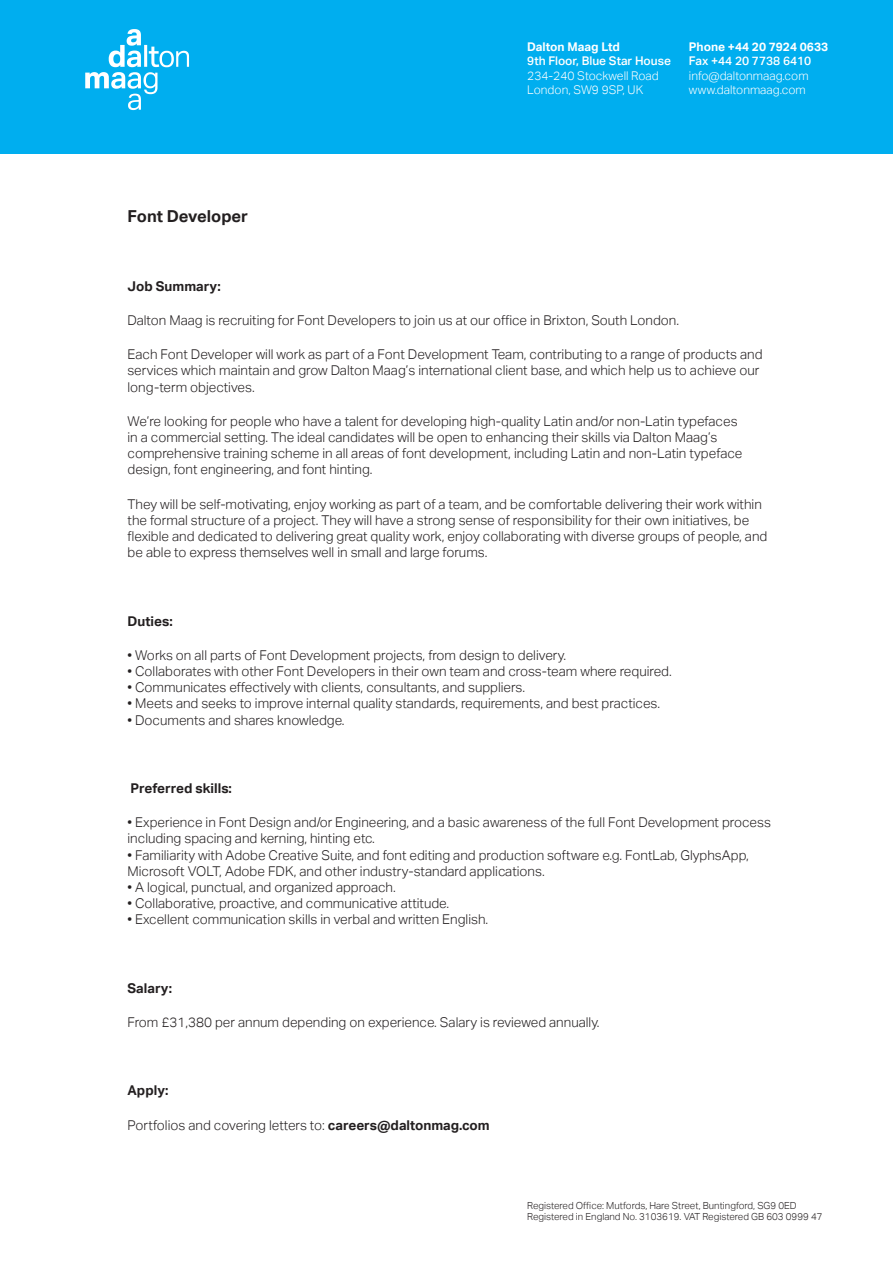
<style>
.page{position:relative;width:893px;height:1263px;background:#fff}
.page>*{position:absolute;margin:0;border:0;box-sizing:border-box;transform-origin:0 0}
.t1{font:81px "Da Ma Logo 2011";color:#fff}
.t2{font:700 16.5px "Aktiv Grotesk";color:#231f20}
.t3{font:300 13.5px/16.2px "Aktiv Grotesk";color:#231f20}
.t4{font:700 13.5px "Aktiv Grotesk";color:#231f20}
.t5{font:300 12px/14.4px "Aktiv Grotesk";color:#fff}
.t6{font:500 12px "Aktiv Grotesk";color:#fff}
.t7{font:700 12px "Aktiv Grotesk";color:#fff}
.t8{font:300 9.75px/11.7px "Aktiv Grotesk";color:#231f20}
.s1{font-weight:700}
</style>
<div class="page">
<div style="left:0;top:0;width:893px;height:154px;background:#00aeef"></div>
<h1 class="t1" style="left:128px;top:35px;width:125px">d</h1>
<p class="t2" style="left:128px;top:207px;width:122px">Font Developer</p>
<p class="t7" style="left:527px;top:40px;width:94px">Dalton Maag Ltd</p>
<p class="t6" style="left:527px;top:54px;width:145px">9th Floor, Blue Star House</p>
<p class="t5" style="left:527px;top:69px;width:133px">234-240 Stockwell Road<br>London, SW9 9SP, UK</p>
<p class="t7" style="left:689px;top:40px;width:141px">Phone +44 20 7924 0633</p>
<p class="t6" style="left:689px;top:54px;width:124px">Fax +44 20 7738 6410</p>
<p class="t5" style="left:689px;top:69px;width:121px">info@daltonmaag.com www.daltonmaag.com</p>
<p class="t4" style="left:128px;top:278px;width:95px">Job Summary:</p>
<p class="t3" style="left:128px;top:312px;width:553px">Dalton Maag is recruiting for Font Developers to join us at our office in Brixton, South London.</p>
<p class="t3" style="left:128px;top:346px;width:636px">Each Font Developer will work as part of a Font Development Team, contributing to a range of products and services which maintain and grow Dalton Maag’s international client base, and which help us to achieve our long-term objectives.</p>
<p class="t3" style="left:128px;top:413px;width:616px">We’re looking for people who have a talent for developing high-quality Latin and/or non-Latin typefaces in a commercial setting. The ideal candidates will be open to enhancing their skills via Dalton Maag’s comprehensive training scheme in all areas of font development, including Latin and non-Latin typeface design, font engineering, and font hinting.</p>
<p class="t3" style="left:128px;top:496px;width:641px">They will be self-motivating, enjoy working as part of a team, and be comfortable delivering their work within the formal structure of a project. They will have a strong sense of responsibility for their own initiatives, be flexible and dedicated to delivering great quality work, enjoy collaborating with diverse groups of people, and be able to express themselves well in small and large forums.</p>
<p class="t4" style="left:128px;top:613px;width:47px">Duties:</p>
<p class="t3" style="left:128px;top:647px;width:440px">• Works on all parts of Font Development projects, from design to delivery.</p>
<p class="t3" style="left:128px;top:663px;width:546px">• Collaborates with other Font Developers in their own team and cross-team where required.</p>
<p class="t3" style="left:128px;top:679px;width:399px">• Communicates effectively with clients, consultants, and suppliers.</p>
<p class="t3" style="left:128px;top:695px;width:534px">• Meets and seeks to improve internal quality standards, requirements, and best practices.</p>
<p class="t3" style="left:128px;top:712px;width:219px">• Documents and shares knowledge.</p>
<p class="t4" style="left:131px;top:780px;width:103px">Preferred skills:</p>
<p class="t3" style="left:128px;top:814px;width:645px">• Experience in Font Design and/or Engineering, and a basic awareness of the full Font Development process including spacing and kerning, hinting etc.</p>
<p class="t3" style="left:128px;top:847px;width:623px">• Familiarity with Adobe Creative Suite, and font editing and production software e.g. FontLab, GlyphsApp,<br>Microsoft VOLT, Adobe FDK, and other industry-standard applications.</p>
<p class="t3" style="left:128px;top:879px;width:270px">• A logical, punctual, and organized approach.</p>
<p class="t3" style="left:128px;top:895px;width:323px">• Collaborative, proactive, and communicative attitude.</p>
<p class="t3" style="left:128px;top:911px;width:362px">• Excellent communication skills in verbal and written English.</p>
<p class="t4" style="left:128px;top:980px;width:46px">Salary:</p>
<p class="t3" style="left:128px;top:1014px;width:474px">From £31,380 per annum depending on experience. Salary is reviewed annually.</p>
<p class="t4" style="left:128px;top:1083px;width:43px">Apply:</p>
<p class="t3" style="left:128px;top:1117px;width:364px">Portfolios and covering letters to: <span class="s1">careers@daltonmag.com</span></p>
<p class="t8" style="left:527px;top:1199px;width:297px">Registered Office: Mutfords, Hare Street, Buntingford, SG9 0ED<br>Registered in England No. 3103619. VAT Registered GB 603 0999 47</p>
</div>
